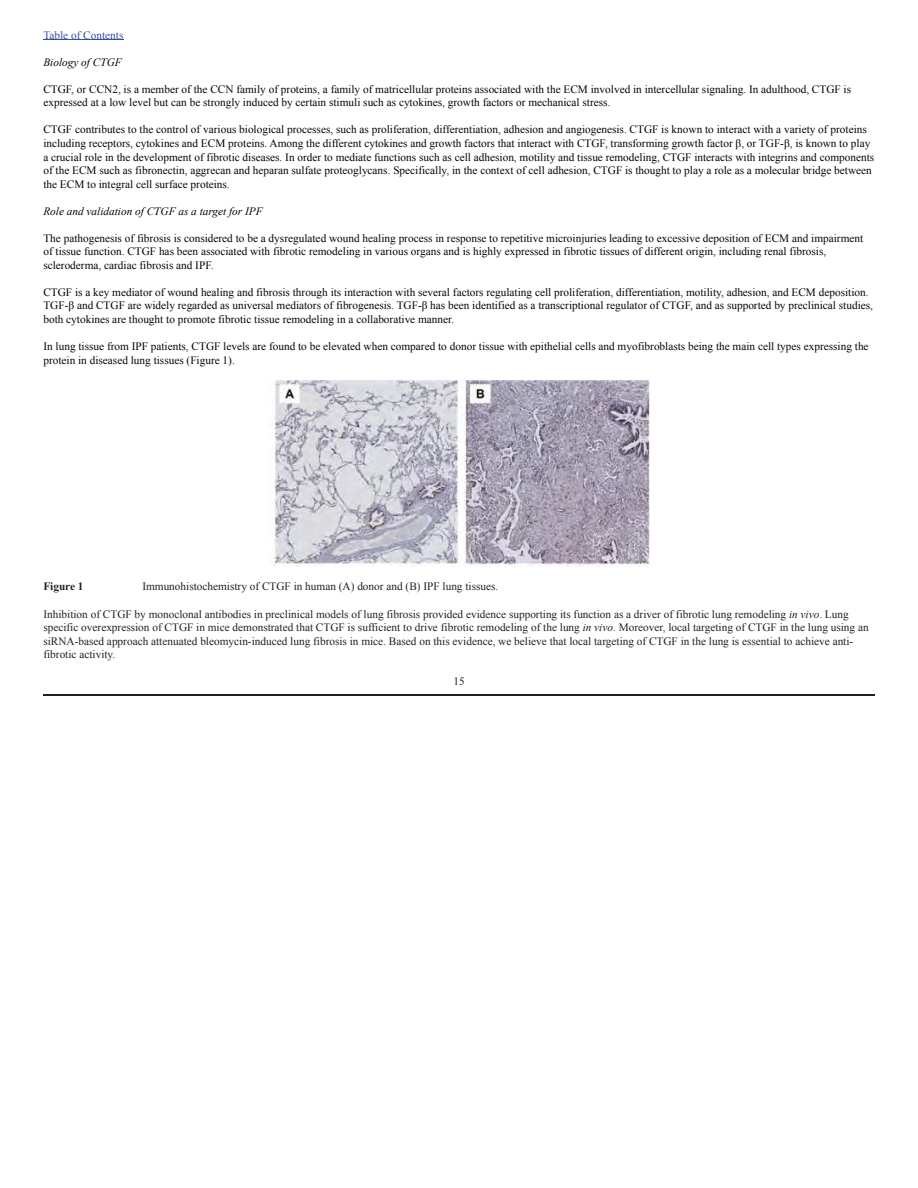
<style>
.page{position:relative;width:918px;height:1188px;background:#fff}
.page>*{position:absolute;margin:0;border:0;box-sizing:border-box;transform-origin:0 0}
.t1{font:11.25px/13.5px "Times New Roman";color:#040503}
.t2{font:11.25px/13.5px "Times New Roman";color:#231f20}
.t3{font:italic 11.25px "Times New Roman";color:#040503}
.t4{font:11.25px "Times New Roman";color:#364fa2}
.t5{font:700 11.25px "Times New Roman";color:#231f20}
.s1{font-style:italic}
</style>
<div class="page">
<hr style="left:44px;top:695px;width:831px;height:1px;background:#231f20">
<hr style="left:43px;top:40px;width:80px;height:1px;background:#364fa2">
<img style="left:274px;top:381px;width:376px;height:186px">
<p class="t4" style="left:43px;top:29px;width:82px">Table of Contents</p>
<p class="t3" style="left:43px;top:56px;width:80px">Biology of CTGF</p>
<p class="t1" style="left:43px;top:82px;width:809px">CTGF, or CCN2, is a member of the CCN family of proteins, a family of matricellular proteins associated with the ECM involved in intercellular signaling. In adulthood, CTGF is expressed at a low level but can be strongly induced by certain stimuli such as cytokines, growth factors or mechanical stress.</p>
<p class="t1" style="left:43px;top:123px;width:832px">CTGF contributes to the control of various biological processes, such as proliferation, differentiation, adhesion and angiogenesis. CTGF is known to interact with a variety of proteins including receptors, cytokines and ECM proteins. Among the different cytokines and growth factors that interact with CTGF, transforming growth factor β, or TGF-β, is known to play a crucial role in the development of fibrotic diseases. In order to mediate functions such as cell adhesion, motility and tissue remodeling, CTGF interacts with integrins and components of the ECM such as fibronectin, aggrecan and heparan sulfate proteoglycans. Specifically, in the context of cell adhesion, CTGF is thought to play a role as a molecular bridge between the ECM to integral cell surface proteins.</p>
<p class="t3" style="left:43px;top:205px;width:221px">Role and validation of CTGF as a target for IPF</p>
<p class="t1" style="left:43px;top:231px;width:821px">The pathogenesis of fibrosis is considered to be a dysregulated wound healing process in response to repetitive microinjuries leading to excessive deposition of ECM and impairment of tissue function. CTGF has been associated with fibrotic remodeling in various organs and is highly expressed in fibrotic tissues of different origin, including renal fibrosis, scleroderma, cardiac fibrosis and IPF.</p>
<p class="t1" style="left:43px;top:285px;width:831px">CTGF is a key mediator of wound healing and fibrosis through its interaction with several factors regulating cell proliferation, differentiation, motility, adhesion, and ECM deposition.<br>TGF-β and CTGF are widely regarded as universal mediators of fibrogenesis. TGF-β has been identified as a transcriptional regulator of CTGF, and as supported by preclinical studies, both cytokines are thought to promote fibrotic tissue remodeling in a collaborative manner.</p>
<p class="t1" style="left:43px;top:340px;width:827px">In lung tissue from IPF patients, CTGF levels are found to be elevated when compared to donor tissue with epithelial cells and myofibroblasts being the main cell types expressing the protein in diseased lung tissues (Figure 1).</p>
<p class="t5" style="left:43px;top:580px;width:42px">Figure 1</p>
<p class="t2" style="left:142px;top:580px;width:357px">Immunohistochemistry of CTGF in human (A) donor and (B) IPF lung tissues.</p>
<p class="t2" style="left:43px;top:607px;width:827px">Inhibition of CTGF by monoclonal antibodies in preclinical models of lung fibrosis provided evidence supporting its function as a driver of fibrotic lung remodeling <span class="s1">in vivo</span>. Lung specific overexpression of CTGF in mice demonstrated that CTGF is sufficient to drive fibrotic remodeling of the lung <span class="s1">in vivo</span>. Moreover, local targeting of CTGF in the lung using an siRNA-based approach attenuated bleomycin-induced lung fibrosis in mice. Based on this evidence, we believe that local targeting of CTGF in the lung is essential to achieve anti&shy;fibrotic activity.</p>
<p class="t2" style="left:454px;top:675px;width:13px">15</p>
</div>
